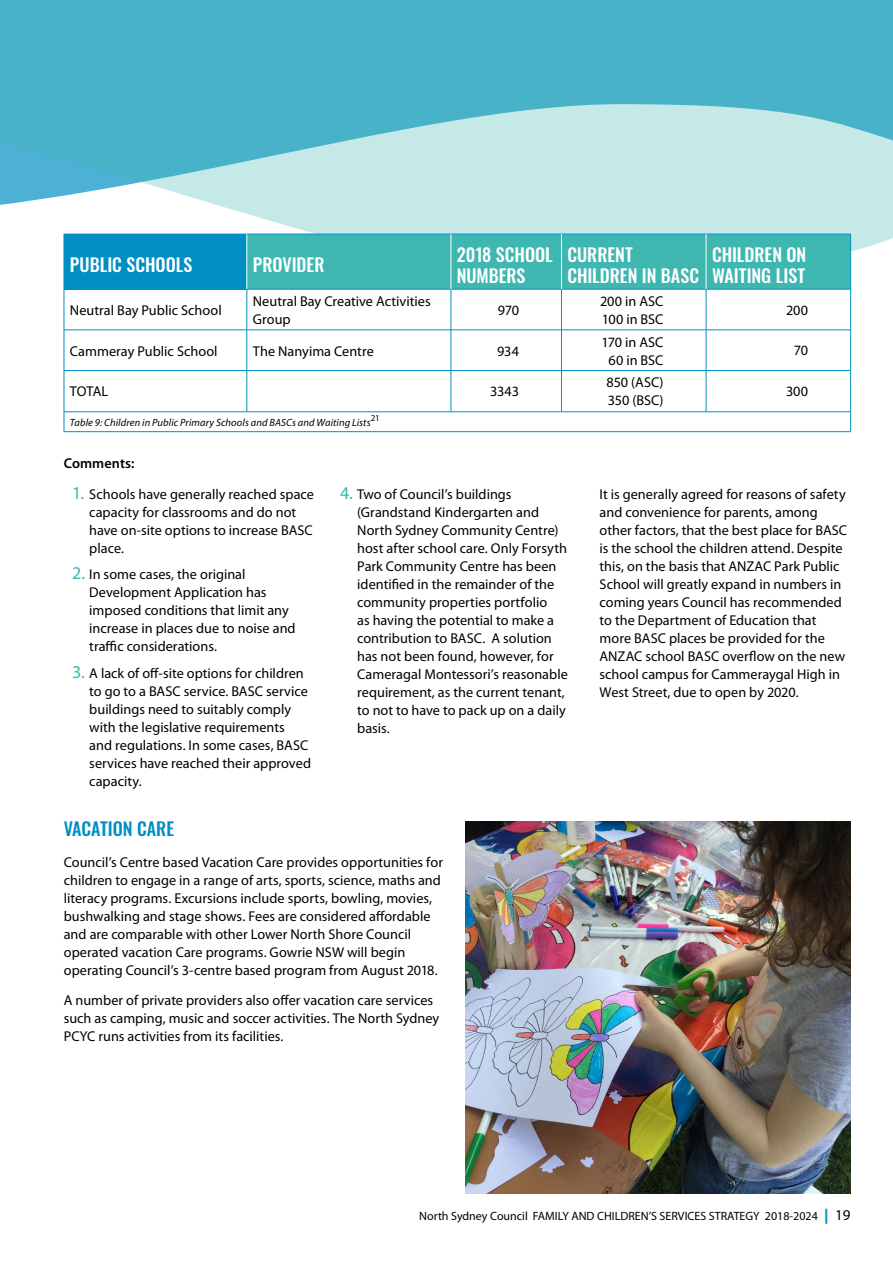
<style>
.page{position:relative;width:893px;height:1263px;background:#fff}
.page>*{position:absolute;margin:0;border:0;box-sizing:border-box;transform-origin:0 0}
.t1{font:500 18px/21.6px "Oswald";color:#fff}
.t2{font:500 18px "Oswald";letter-spacing:-.005em;color:#008fc3}
.t3{font:14.25px/18px "Myriad Pro";color:#000}
.t4{font:600 14.25px "Myriad Pro";letter-spacing:.005em;color:#000}
.t5{font:12px "Myriad Pro";color:#000}
.t6{font:italic 10.5px "Myriad Pro";letter-spacing:.01em;color:#000}
.s1{font-size:18px;color:#3db7b0}
.s2{font-weight:900;font-size:15px;color:#008fc3}
.s3{font-size:15px}
</style>
<div class="page">
<svg style="left:0;top:0;width:893px;height:293px;background:#82cbd8"></svg>
<div style="left:64px;top:234px;width:183px;height:55px;background:#008fc3"></div>
<div style="left:248px;top:235px;width:602px;height:54px;background:#3db7b0"></div>
<hr style="left:64px;top:411px;width:183px;height:1px;background:#008fc3">
<svg style="left:64px;top:412px;width:1px;height:19px"></svg>
<hr style="left:247px;top:411px;width:204px;height:1px;background:#008fc3">
<hr style="left:451px;top:411px;width:110px;height:1px;background:#008fc3">
<hr style="left:561px;top:411px;width:145px;height:1px;background:#008fc3">
<hr style="left:706px;top:411px;width:145px;height:1px;background:#008fc3">
<svg style="left:850px;top:412px;width:1px;height:19px"></svg>
<hr style="left:64px;top:431px;width:183px;height:1px;background:#008fc3">
<hr style="left:247px;top:431px;width:204px;height:1px;background:#008fc3">
<hr style="left:451px;top:431px;width:110px;height:1px;background:#008fc3">
<hr style="left:561px;top:431px;width:145px;height:1px;background:#008fc3">
<hr style="left:706px;top:431px;width:145px;height:1px;background:#008fc3">
<hr style="left:247px;top:234px;width:204px;height:1px;background:#008fc3">
<hr style="left:451px;top:234px;width:110px;height:1px;background:#008fc3">
<hr style="left:561px;top:234px;width:145px;height:1px;background:#008fc3">
<hr style="left:706px;top:234px;width:145px;height:1px;background:#008fc3">
<hr style="left:850px;top:234px;width:1px;height:55px;background:#008fc3">
<hr style="left:64px;top:289px;width:183px;height:1px;background:#008fc3">
<hr style="left:247px;top:289px;width:204px;height:1px;background:#008fc3">
<hr style="left:451px;top:289px;width:110px;height:1px;background:#008fc3">
<hr style="left:561px;top:289px;width:145px;height:1px;background:#008fc3">
<hr style="left:706px;top:289px;width:145px;height:1px;background:#008fc3">
<hr style="left:64px;top:289px;width:1px;height:41px;background:#008fc3">
<hr style="left:247px;top:289px;width:1px;height:41px;background:#008fc3">
<hr style="left:451px;top:289px;width:1px;height:41px;background:#008fc3">
<hr style="left:561px;top:289px;width:1px;height:41px;background:#008fc3">
<hr style="left:706px;top:289px;width:1px;height:41px;background:#008fc3">
<hr style="left:850px;top:289px;width:1px;height:41px;background:#008fc3">
<hr style="left:64px;top:330px;width:183px;height:1px;background:#008fc3">
<hr style="left:64px;top:330px;width:1px;height:40px;background:#008fc3">
<hr style="left:247px;top:330px;width:204px;height:1px;background:#008fc3">
<hr style="left:247px;top:330px;width:1px;height:40px;background:#008fc3">
<hr style="left:451px;top:330px;width:110px;height:1px;background:#008fc3">
<hr style="left:451px;top:330px;width:1px;height:40px;background:#008fc3">
<hr style="left:561px;top:330px;width:145px;height:1px;background:#008fc3">
<hr style="left:561px;top:330px;width:1px;height:40px;background:#008fc3">
<hr style="left:706px;top:330px;width:145px;height:1px;background:#008fc3">
<hr style="left:706px;top:330px;width:1px;height:40px;background:#008fc3">
<hr style="left:850px;top:330px;width:1px;height:40px;background:#008fc3">
<hr style="left:64px;top:370px;width:183px;height:1px;background:#008fc3">
<hr style="left:64px;top:371px;width:1px;height:41px;background:#008fc3">
<hr style="left:247px;top:370px;width:204px;height:1px;background:#008fc3">
<hr style="left:247px;top:371px;width:1px;height:41px;background:#008fc3">
<hr style="left:451px;top:370px;width:110px;height:1px;background:#008fc3">
<hr style="left:451px;top:371px;width:1px;height:41px;background:#008fc3">
<hr style="left:561px;top:370px;width:145px;height:1px;background:#008fc3">
<hr style="left:561px;top:371px;width:1px;height:41px;background:#008fc3">
<hr style="left:706px;top:370px;width:145px;height:1px;background:#008fc3">
<hr style="left:706px;top:371px;width:1px;height:41px;background:#008fc3">
<hr style="left:850px;top:371px;width:1px;height:41px;background:#008fc3">
<hr style="left:247px;top:234px;width:1px;height:55px;background:#fff">
<hr style="left:451px;top:234px;width:1px;height:55px;background:#fff">
<hr style="left:561px;top:234px;width:1px;height:55px;background:#fff">
<hr style="left:706px;top:234px;width:1px;height:55px;background:#fff">
<img style="left:466px;top:822px;width:384px;height:372px">
<p class="t1" style="left:70px;top:255px;width:124px">PUBLIC SCHOOLS</p>
<p class="t1" style="left:253px;top:255px;width:73px">PROVIDER</p>
<p class="t1" style="left:457px;top:245px;width:97px">2018 SCHOOL<br>NUMBERS</p>
<p class="t1" style="left:567px;top:245px;width:133px">CURRENT<br>CHILDREN IN BASC</p>
<p class="t1" style="left:712px;top:245px;width:96px">CHILDREN ON<br>WAITING LIST</p>
<p class="t3" style="left:70px;top:301px;width:153px">Neutral Bay Public School</p>
<p class="t3" style="left:253px;top:292px;width:179px">Neutral Bay Creative Activities<br>Group</p>
<p class="t3" style="left:498px;top:301px;width:23px">970</p>
<p class="t3" style="left:600px;top:292px;width:65px">200 in ASC<br>100 in BSC</p>
<p class="t3" style="left:786px;top:301px;width:24px">200</p>
<p class="t3" style="left:70px;top:342px;width:149px">Cammeray Public School</p>
<p class="t3" style="left:253px;top:342px;width:122px">The Nanyima Centre</p>
<p class="t3" style="left:497px;top:342px;width:23px">934</p>
<p class="t3" style="left:602px;top:333px;width:63px;text-align:center">170 in ASC<br>60 in BSC</p>
<p class="t3" style="left:794px;top:342px;width:16px">70</p>
<p class="t3" style="left:70px;top:383px;width:40px">TOTAL</p>
<p class="t3" style="left:490px;top:383px;width:30px">3343</p>
<p class="t3" style="left:606px;top:374px;width:59px">850 (ASC)<br>350 (BSC)</p>
<p class="t3" style="left:786px;top:383px;width:24px">300</p>
<p class="t6" style="left:70px;top:416px;width:311px">Table 9: Children in Public Primary Schools and BASCs and Waiting Lists<sup>21</sup></p>
<p class="t4" style="left:64px;top:455px;width:72px">Comments:</p>
<p class="t3" style="left:89px;top:485px;width:226px;text-indent:-17px"><span class="s1">1.</span> Schools have generally reached space capacity for classrooms and do not have on-site options to increase BASC place.</p>
<p class="t3" style="left:89px;top:566px;width:208px;text-indent:-17px"><span class="s1">2.</span> In some cases, the original<br>Development Application has imposed conditions that limit any increase in places due to noise and traffic considerations.</p>
<p class="t3" style="left:89px;top:664px;width:223px;text-indent:-17px"><span class="s1">3.</span> A lack of off-site options for children to go to a BASC service. BASC service buildings need to suitably comply with the legislative requirements and regulations. In some cases, BASC services have reached their approved capacity.</p>
<p class="t3" style="left:357px;top:485px;width:212px;text-indent:-17px"><span class="s1">4.</span> Two of Council’s buildings (Grandstand Kindergarten and<br>North Sydney Community Centre) host after school care. Only Forsyth<br>Park Community Centre has been identified in the remainder of the community properties portfolio<br>as having the potential to make a contribution to BASC. A solution has not been found, however, for<br>Cameragal Montessori’s reasonable requirement, as the current tenant, to not to have to pack up on a daily basis.</p>
<p class="t3" style="left:600px;top:485px;width:249px">It is generally agreed for reasons of safety and convenience for parents, among other factors, that the best place for BASC is the school the children attend. Despite this, on the basis that ANZAC Park Public School will greatly expand in numbers in coming years Council has recommended to the Department of Education that more BASC places be provided for the ANZAC school BASC overflow on the new school campus for Cammeraygal High in West Street, due to open by 2020.</p>
<p class="t2" style="left:64px;top:819px;width:112px">VACATION CARE</p>
<p class="t3" style="left:64px;top:853px;width:381px">Council’s Centre based Vacation Care provides opportunities for children to engage in a range of arts, sports, science, maths and literacy programs. Excursions include sports, bowling, movies, bushwalking and stage shows. Fees are considered affordable and are comparable with other Lower North Shore Council operated vacation Care programs. Gowrie NSW will begin operating Council’s 3-centre based program from August 2018.</p>
<p class="t3" style="left:64px;top:992px;width:377px">A number of private providers also offer vacation care services such as camping, music and soccer activities. The North Sydney<br>PCYC runs activities from its facilities.</p>
<p class="t5" style="left:419px;top:1210px;width:433px">North Sydney Council FAMILY AND CHILDREN’S SERVICES STRATEGY 2018-2024 <span class="s2">|</span> <span class="s3">19</span></p>
</div>
